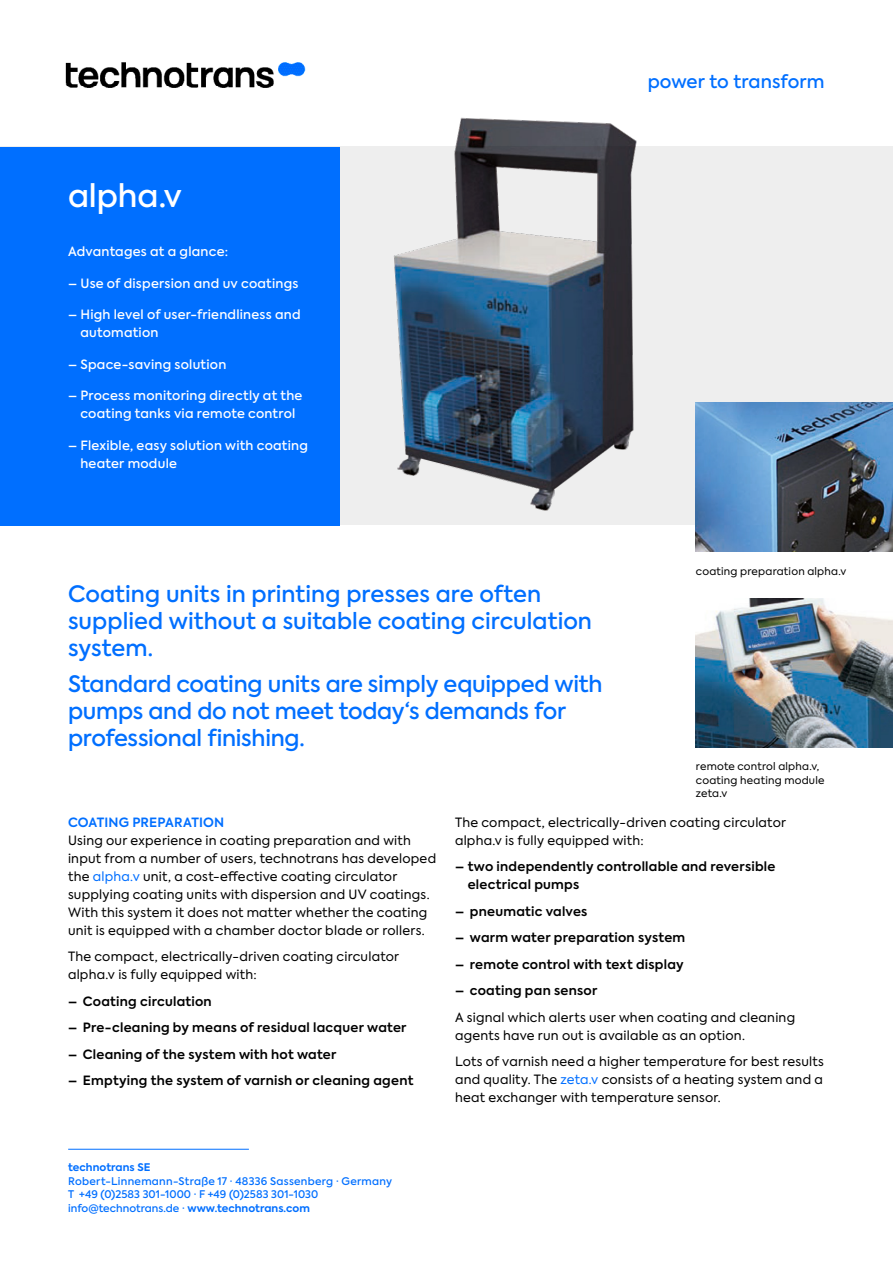
<style>
.page{position:relative;width:893px;height:1263px;background:#fff}
.page>*{position:absolute;margin:0;border:0;box-sizing:border-box;transform-origin:0 0}
.TEC_Headline_groß_An{font:500 31.5px "Axiforma";letter-spacing:-.005em;color:#fff}
.Anleser{font:500 22.5px/27px "Axiforma";letter-spacing:-.01em;color:#006fff}
.Anleser-2{font:500 18px "Axiforma";letter-spacing:.005em;color:#006fff}
.Anleser-3{font:12.75px/18px "Axiforma";letter-spacing:.02em;color:#000}
.Anleser-4{font:600 12.75px/18px "Axiforma";letter-spacing:.02em;color:#000}
.TEC_Fließtext{font:500 12.75px/18px "Axiforma";letter-spacing:.02em;color:#fff}
.t1{font:500 10.5px/13.5px "Axiforma";letter-spacing:.01em;color:#006fff}
.TEC_Fließtext_8_5_12{font:10.5px/13.5px "Axiforma";letter-spacing:.02em;color:#000}
.s1{font-weight:600;color:#006fff}
.s2{color:#006fff}
.s3{font-weight:700}
</style>
<div class="page">
<div style="left:0;top:147px;width:893px;height:378px;background:#eee"></div>
<div style="left:0;top:148px;width:340px;height:378px;background:#006fff"></div>
<img style="left:359px;top:117px;width:316px;height:394px">
<img style="left:696px;top:403px;width:197px;height:148px">
<img style="left:696px;top:598px;width:197px;height:149px">
<hr style="left:68px;top:1149px;width:181px;height:1px;background:#006fff">
<img style="left:65px;top:62px;width:241px;height:26px">
<p class="TEC_Headline_groß_An" style="left:68px;top:175px;width:115px">alpha.v</p>
<p class="TEC_Fließtext" style="left:68px;top:243px;width:162px">Advantages at a glance:</p>
<p class="TEC_Fließtext" style="left:68px;top:274px;width:232px">– Use of dispersion and uv coatings</p>
<p class="TEC_Fließtext" style="left:80px;top:306px;width:222px;text-indent:-12px">– High level of user-friendliness and automation</p>
<p class="TEC_Fließtext" style="left:68px;top:355px;width:160px">– Space-saving solution</p>
<p class="TEC_Fließtext" style="left:68px;top:387px;width:236px;text-align:center">– Process monitoring directly at the coating tanks via remote control</p>
<p class="TEC_Fließtext" style="left:80px;top:436px;width:229px;text-indent:-12px">– Flexible, easy solution with coating heater module</p>
<p class="Anleser" style="left:68px;top:581px;width:525px">Coating units in printing presses are often supplied without a suitable coating circulation system.</p>
<p class="Anleser" style="left:68px;top:670px;width:536px">Standard coating units are simply equipped with pumps and do not meet today‘s demands for professional finishing.</p>
<p class="Anleser-2" style="left:648px;top:70px;width:178px">power to transform</p>
<p class="TEC_Fließtext_8_5_12" style="left:696px;top:564px;width:152px">coating preparation alpha.v</p>
<p class="TEC_Fließtext_8_5_12" style="left:696px;top:760px;width:130px">remote control alpha.v, coating heating module zeta.v</p>
<p class="Anleser-3" style="left:68px;top:813px;width:370px"><span class="s1">COATING PREPARATION<br></span>Using our experience in coating preparation and with input from a number of users, technotrans has developed the <span class="s2">alpha.v</span> unit, a cost-effective coating circulator supplying coating units with dispersion and UV coatings.<br>With this system it does not matter whether the coating unit is equipped with a chamber doctor blade or rollers.</p>
<p class="Anleser-3" style="left:68px;top:948px;width:333px">The compact, electrically-driven coating circulator alpha.v is fully equipped with:</p>
<p class="Anleser-4" style="left:68px;top:992px;width:145px">– Coating circulation</p>
<p class="Anleser-4" style="left:68px;top:1019px;width:340px">– Pre-cleaning by means of residual lacquer water</p>
<p class="Anleser-4" style="left:68px;top:1045px;width:270px">– Cleaning of the system with hot water</p>
<p class="Anleser-4" style="left:68px;top:1072px;width:347px">– Emptying the system of varnish or cleaning agent</p>
<p class="Anleser-3" style="left:455px;top:813px;width:333px">The compact, electrically-driven coating circulator alpha.v is fully equipped with:</p>
<p class="Anleser-4" style="left:468px;top:858px;width:309px;text-indent:-13px">– two independently controllable and reversible electrical pumps</p>
<p class="Anleser-4" style="left:455px;top:902px;width:134px">– pneumatic valves</p>
<p class="Anleser-4" style="left:455px;top:929px;width:232px">– warm water preparation system</p>
<p class="Anleser-4" style="left:455px;top:955px;width:230px">– remote control with text display</p>
<p class="Anleser-4" style="left:455px;top:982px;width:144px">– coating pan sensor</p>
<p class="Anleser-3" style="left:455px;top:1008px;width:342px">A signal which alerts user when coating and cleaning agents have run out is available as an option.</p>
<p class="Anleser-3" style="left:455px;top:1053px;width:370px;text-align:justify">Lots of varnish need a higher temperature for best results and quality. The <span class="s2">zeta.v</span> consists of a heating system and a heat exchanger with temperature sensor.</p>
<p class="t1" style="left:68px;top:1161px;width:325px"><span class="s3">technotrans SE<br></span>Robert-Linnemann-Straße 17 · 48336 Sassenberg · Germany</p>
<p class="t1" style="left:68px;top:1188px;width:252px">T +49 (0)2583 301-1000 · F +49 (0)2583 301-1030</p>
<p class="t1" style="left:68px;top:1201px;width:243px">info@technotrans.de · <span class="s3">www.technotrans.com</span></p>
</div>
